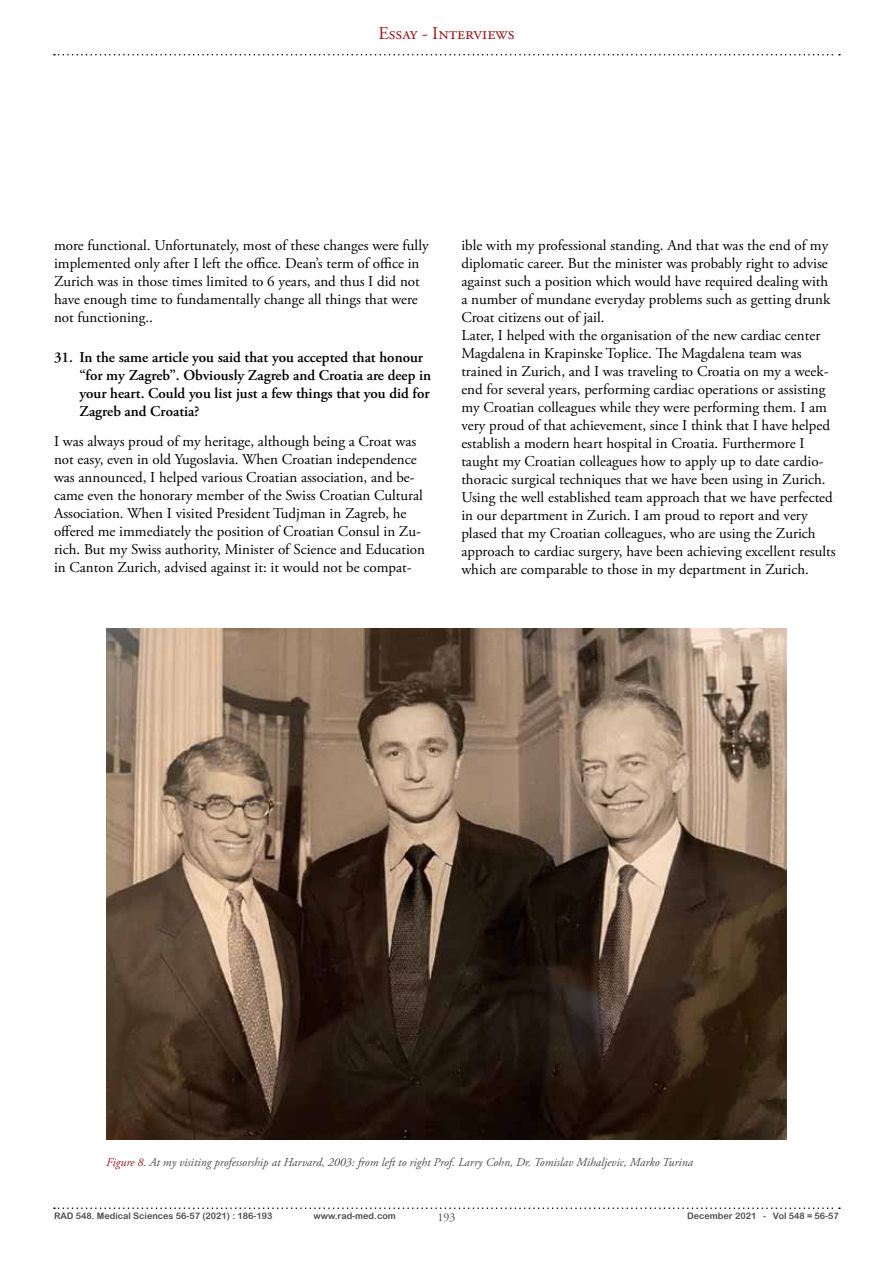
<style>
.page{position:relative;width:893px;height:1263px;background:#fff}
.page>*{position:absolute;margin:0;border:0;box-sizing:border-box;transform-origin:0 0}
.t1{font:18px "Adobe Garamond Pro";color:#981c1e}
.t2{font:15px/18px "Adobe Garamond Pro";color:#000}
.t3{font:600 15px/18px "Adobe Garamond Pro";color:#000}
.t4{font:italic 12px "Adobe Garamond Pro";color:#4d4d4d}
.t5{font:12px "Adobe Garamond Pro";color:#4d4d4d}
.t6{font:9px "Arial Rounded MT Bold";color:#4d4d4d}
.s1{color:#981c1e}
</style>
<div class="page">
<svg style="left:54px;top:54px;width:786px;height:2px"></svg>
<svg style="left:54px;top:1207px;width:786px;height:2px"></svg>
<img style="left:106px;top:629px;width:681px;height:510px">
<p class="t1" style="left:378px;top:23px;width:138px">Essay - Interviews</p>
<p class="t2" style="left:54px;top:237px;width:376px">more functional. Unfortunately, most of these changes were fully implemented only after I left the office. Dean’s term of office in Zurich was in those times limited to 6 years, and thus I did not have enough time to fundamentally change all things that were not functioning..</p>
<p class="t3" style="left:80px;top:348px;width:353px;text-indent:-26px">31. In the same article you said that you accepted that honour “for my Zagreb”. Obviously Zagreb and Croatia are deep in your heart. Could you list just a few things that you did for Zagreb and Croatia?</p>
<p class="t2" style="left:54px;top:433px;width:373px">I was always proud of my heritage, although being a Croat was not easy, even in old Yugoslavia. When Croatian independence was announced, I helped various Croatian association, and be&shy;came even the honorary member of the Swiss Croatian Cultural Association. When I visited President Tudjman in Zagreb, he offered me immediately the position of Croatian Consul in Zu&shy;rich. But my Swiss authority, Minister of Science and Education in Canton Zurich, advised against it: it would not be compat-</p>
<p class="t2" style="left:461px;top:237px;width:376px">ible with my professional standing. And that was the end of my diplomatic career. But the minister was probably right to advise against such a position which would have required dealing with a number of mundane everyday problems such as getting drunk Croat citizens out of jail.<br>Later, I helped with the organisation of the new cardiac center Magdalena in Krapinske Toplice. The Magdalena team was trained in Zurich, and I was traveling to Croatia on my a week&shy;end for several years, performing cardiac operations or assisting my Croatian colleagues while they were performing them. I am very proud of that achievement, since I think that I have helped establish a modern heart hospital in Croatia. Furthermore I taught my Croatian colleagues how to apply up to date cardio&shy;thoracic surgical techniques that we have been using in Zurich.<br>Using the well established team approach that we have perfected in our department in Zurich. I am proud to report and very plased that my Croatian colleagues, who are using the Zurich approach to cardiac surgery, have been achieving excellent results which are comparable to those in my department in Zurich.</p>
<p class="t4" style="left:106px;top:1155px;width:588px"><span class="s1">Figure 8.</span> At my visiting professorship at Harvard, 2003: from left to right Prof. Larry Cohn, Dr. Tomislav Mihaljevic, Marko Turina</p>
<p class="t6" style="left:54px;top:1210px;width:220px">RAD 548. Medical Sciences 56-57 (2021) : 186-193</p>
<p class="t6" style="left:314px;top:1210px;width:84px">www.rad-med.com</p>
<p class="t5" style="left:437px;top:1210px;width:19px">193</p>
<p class="t6" style="left:687px;top:1210px;width:153px">December 2021 - Vol 548 = 56-57</p>
</div>
